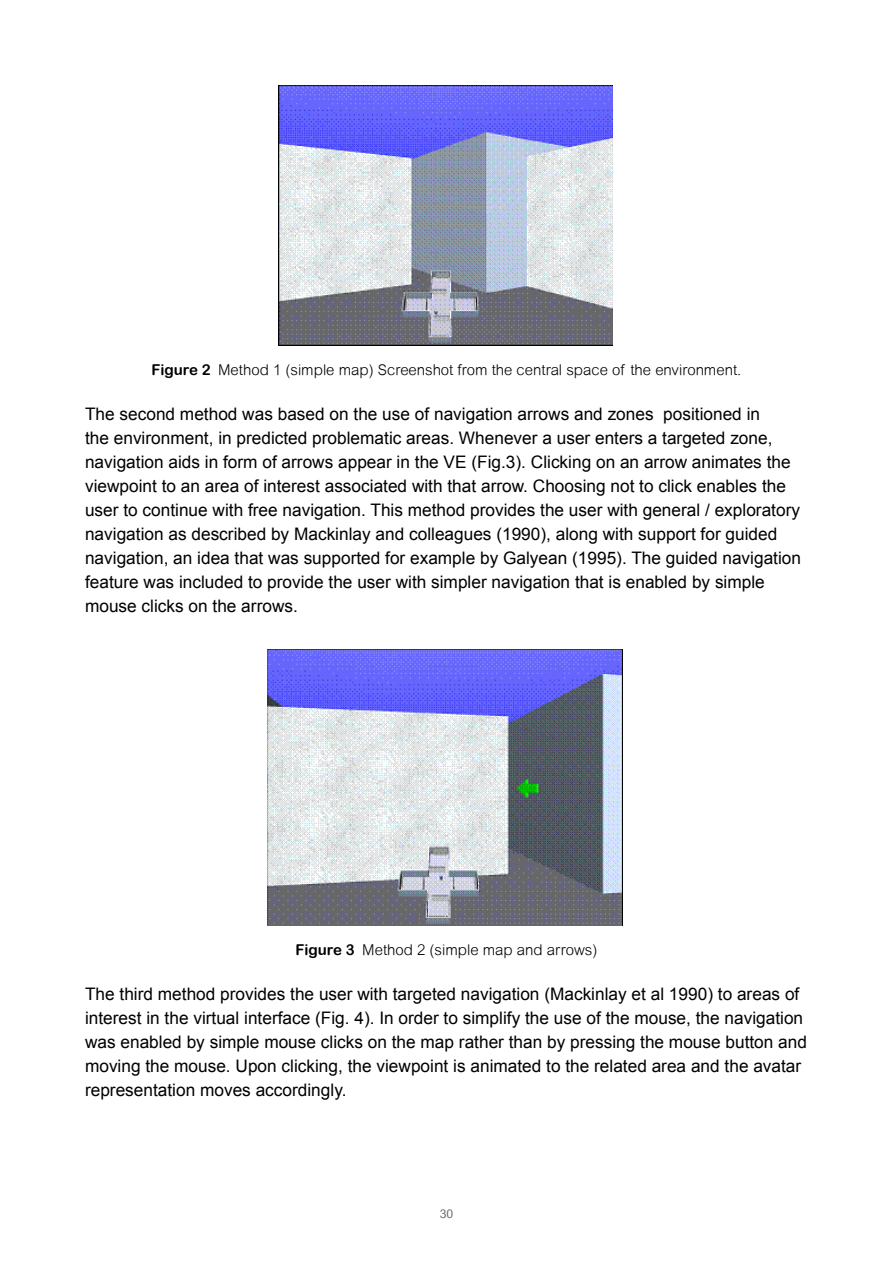
<style>
.page{position:relative;width:893px;height:1263px;background:#fff}
.page>*{position:absolute;margin:0;border:0;box-sizing:border-box;transform-origin:0 0}
.t1{font:17.25px/24px "Arial";color:#000}
.t2{font:300 15px "Arial Rounded MT";color:#000}
.t3{font:12px "Arial Rounded MT";color:#646567}
.s1{font-family:"Arial Rounded MT Bold";font-weight:400}
</style>
<div class="page">
<img style="left:278px;top:85px;width:334px;height:261px">
<img style="left:268px;top:649px;width:354px;height:276px">
<p class="t2" style="left:152px;top:361px;width:591px"><span class="s1">Figure 2</span> Method 1 (simple map) Screenshot from the central space of the environment.</p>
<p class="t1" style="left:85px;top:402px;width:717px">The second method was based on the use of navigation arrows and zones positioned in<br>the environment, in predicted problematic areas. Whenever a user enters a targeted zone, navigation aids in form of arrows appear in the VE (Fig.3). Clicking on an arrow animates the viewpoint to an area of interest associated with that arrow. Choosing not to click enables the user to continue with free navigation. This method provides the user with general / exploratory navigation as described by Mackinlay and colleagues (1990), along with support for guided navigation, an idea that was supported for example by Galyean (1995). The guided navigation feature was included to provide the user with simpler navigation that is enabled by simple mouse clicks on the arrows.</p>
<p class="t2" style="left:296px;top:941px;width:303px"><span class="s1">Figure 3</span> Method 2 (simple map and arrows)</p>
<p class="t1" style="left:85px;top:982px;width:723px">The third method provides the user with targeted navigation (Mackinlay et al 1990) to areas of interest in the virtual interface (Fig. 4). In order to simplify the use of the mouse, the navigation was enabled by simple mouse clicks on the map rather than by pressing the mouse button and moving the mouse. Upon clicking, the viewpoint is animated to the related area and the avatar representation moves accordingly.</p>
<p class="t3" style="left:440px;top:1206px;width:15px">30</p>
</div>
